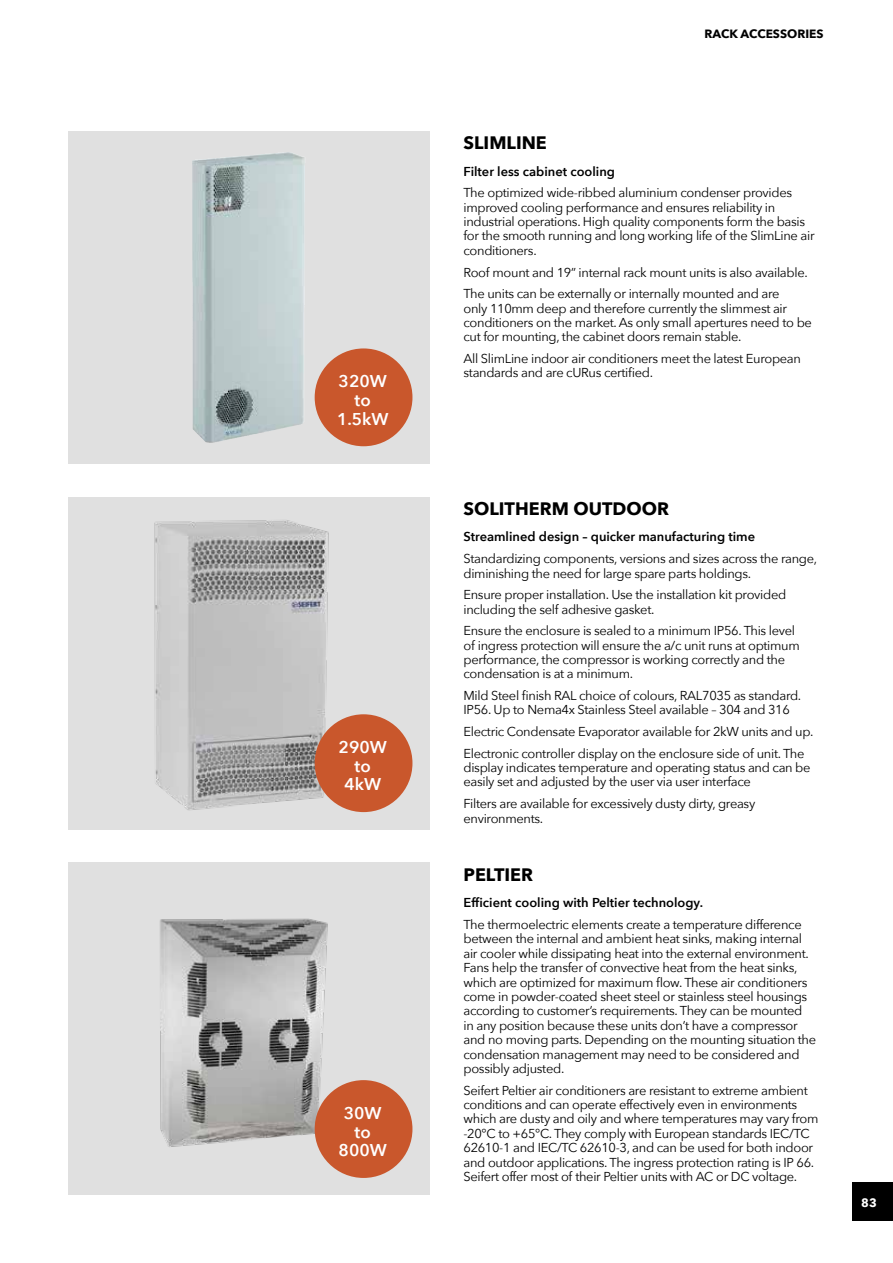
<style>
.page{position:relative;width:893px;height:1263px;background:#fff}
.page>*{position:absolute;margin:0;border:0;box-sizing:border-box;transform-origin:0 0}
.t1{font:700 18px "Avenir Next";color:#000}
.t2{font:600 16.95px/18.8px "Avenir Next";color:#fff;text-align:center}
.t3{font:12.9px/14.4px "Avenir Next";letter-spacing:-.025em;color:#000}
.t4{font:600 12.9px "Avenir Next";color:#000}
.t5{font:700 12px "Avenir Next";color:#000}
.t6{font:700 12px "Avenir Next";color:#fff}
</style>
<div class="page">
<div style="left:68px;top:131px;width:361px;height:332px;background:#e0e0e0"></div>
<div style="left:68px;top:497px;width:361px;height:332px;background:#e0e0e0"></div>
<img style="left:154px;top:520px;width:182px;height:290px">
<div style="left:68px;top:863px;width:361px;height:332px;background:#e0e0e0"></div>
<img style="left:192px;top:152px;width:113px;height:291px">
<img style="left:160px;top:918px;width:171px;height:233px">
<div style="left:315px;top:348px;width:97px;height:98px;background:#c9572c;border-radius:50%"></div>
<div style="left:315px;top:714px;width:97px;height:98px;background:#c9572c;border-radius:50%"></div>
<div style="left:315px;top:1080px;width:97px;height:98px;background:#c9572c;border-radius:50%"></div>
<div style="left:853px;top:1182px;width:40px;height:39px;background:#000"></div>
<h2 class="t2" style="left:337px;top:371px;width:53px">320W to<br>1.5kW</h2>
<h2 class="t2" style="left:339px;top:737px;width:50px">290W to<br>4kW</h2>
<h2 class="t2" style="left:339px;top:1103px;width:50px">30W to<br>800W</h2>
<p class="t5" style="left:705px;top:23px;width:120px">RACK ACCESSORIES</p>
<h1 class="t1" style="left:463px;top:127px;width:85px">SLIMLINE</h1>
<p class="t4" style="left:463px;top:160px;width:153px">Filter less cabinet cooling</p>
<p class="t3" style="left:463px;top:185px;width:353px">The optimized wide-ribbed aluminium condenser provides improved cooling performance and ensures reliability in industrial operations. High quality components form the basis for the smooth running and long working life of the SlimLine air conditioners.</p>
<p class="t3" style="left:463px;top:261px;width:346px;line-height:21.6px">Roof mount and 19” internal rack mount units is also available.<br>The units can be externally or internally mounted and are</p>
<p class="t3" style="left:463px;top:300px;width:350px">only 110mm deep and therefore currently the slimmest air conditioners on the market. As only small apertures need to be cut for mounting, the cabinet doors remain stable.</p>
<p class="t3" style="left:463px;top:351px;width:339px">All SlimLine indoor air conditioners meet the latest European standards and are cURus certified.</p>
<h1 class="t1" style="left:463px;top:493px;width:207px">SOLITHERM OUTDOOR</h1>
<p class="t4" style="left:463px;top:526px;width:293px">Streamlined design – quicker manufacturing time</p>
<p class="t3" style="left:463px;top:551px;width:355px">Standardizing components, versions and sizes across the range, diminishing the need for large spare parts holdings.</p>
<p class="t3" style="left:463px;top:587px;width:324px">Ensure proper installation. Use the installation kit provided including the self adhesive gasket.</p>
<p class="t3" style="left:463px;top:623px;width:338px">Ensure the enclosure is sealed to a minimum IP56. This level of ingress protection will ensure the a/c unit runs at optimum performance, the compressor is working correctly and the condensation is at a minimum.</p>
<p class="t3" style="left:463px;top:688px;width:339px">Mild Steel finish RAL choice of colours, RAL7035 as standard.<br>IP56. Up to Nema4x Stainless Steel available – 304 and 316</p>
<p class="t3" style="left:463px;top:720px;width:351px;line-height:21.6px">Electric Condensate Evaporator available for 2kW units and up.<br>Electronic controller display on the enclosure side of unit. The</p>
<p class="t3" style="left:463px;top:760px;width:349px">display indicates temperature and operating status and can be easily set and adjusted by the user via user interface</p>
<p class="t3" style="left:463px;top:796px;width:293px">Filters are available for excessively dusty dirty, greasy environments.</p>
<h1 class="t1" style="left:463px;top:859px;width:71px">PELTIER</h1>
<p class="t4" style="left:463px;top:892px;width:241px">Efficient cooling with Peltier technology.</p>
<p class="t3" style="left:463px;top:917px;width:354px">The thermoelectric elements create a temperature difference between the internal and ambient heat sinks, making internal air cooler while dissipating heat into the external environment.<br>Fans help the transfer of convective heat from the heat sinks, which are optimized for maximum flow. These air conditioners come in powder-coated sheet steel or stainless steel housings according to customer’s requirements. They can be mounted<br>in any position because these units don’t have a compressor and no moving parts. Depending on the mounting situation the condensation management may need to be considered and possibly adjusted.</p>
<p class="t3" style="left:463px;top:1082px;width:356px">Seifert Peltier air conditioners are resistant to extreme ambient conditions and can operate effectively even in environments which are dusty and oily and where temperatures may vary from -20°C to +65°C. They comply with European standards IEC/TC 62610-1 and IEC/TC 62610-3, and can be used for both indoor and outdoor applications. The ingress protection rating is IP 66.<br>Seifert offer most of their Peltier units with AC or DC voltage.</p>
<p class="t6" style="left:861px;top:1193px;width:17px">83</p>
</div>
